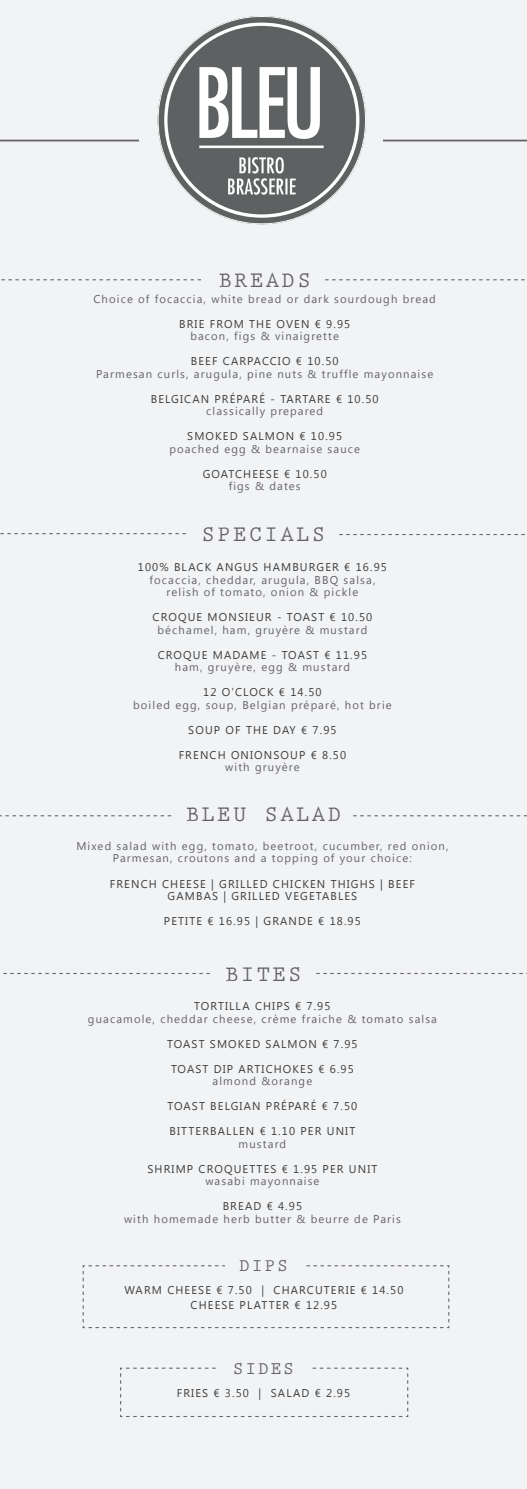
<style>
.page{position:relative;width:527px;height:1489px;background:#fff}
.page>*{position:absolute;margin:0;border:0;box-sizing:border-box;transform-origin:0 0}
.t1{font:700 22.5px "Prestige Elite Std";letter-spacing:.1em;color:#636366}
.t2{font:700 18px "Prestige Elite Std";letter-spacing:.1em;color:#636366}
.t3{font:11.25px "Khmer UI";letter-spacing:.1em;color:#636366}
.t4{font:11.25px "Khmer UI";letter-spacing:.1em;color:#3e3e3f}
</style>
<div class="page">
<div style="left:0;top:0;width:526px;height:1488px;background:#f2f3f4"></div>
<hr style="left:0;top:140px;width:526px;height:1px;background:#636366">
<div style="left:139px;top:118px;width:243px;height:46px;background:#f2f3f4"></div>
<img style="left:157px;top:16px;width:209px;height:209px">
<svg style="left:120px;top:1367px;width:288px;height:50px"></svg>
<svg style="left:82px;top:1265px;width:367px;height:63px"></svg>
<div style="left:225px;top:1254px;width:77px;height:28px;background:#f2f3f4"></div>
<div style="left:218px;top:1356px;width:91px;height:27px;background:#f2f3f4"></div>
<svg style="left:0;top:815px;width:171px;height:1px"></svg>
<svg style="left:353px;top:815px;width:173px;height:1px"></svg>
<svg style="left:3px;top:972px;width:207px;height:2px"></svg>
<svg style="left:316px;top:972px;width:207px;height:2px"></svg>
<svg style="left:0;top:533px;width:186px;height:1px"></svg>
<svg style="left:339px;top:534px;width:186px;height:1px"></svg>
<svg style="left:1px;top:279px;width:200px;height:1px"></svg>
<svg style="left:325px;top:279px;width:200px;height:1px"></svg>
<p class="t1" style="left:218px;top:268px;width:94px">BREADS</p>
<p class="t3" style="left:93px;top:292px;width:343px">Choice of focaccia, white bread or dark sourdough bread</p>
<p class="t4" style="left:179px;top:317px;width:172px">BRIE FROM THE OVEN € 9.95</p>
<p class="t3" style="left:190px;top:330px;width:150px">bacon, figs &amp; vinaigrette</p>
<p class="t4" style="left:191px;top:355px;width:149px">BEEF CARPACCIO € 10.50</p>
<p class="t3" style="left:96px;top:367px;width:338px">Parmesan curls, arugula, pine nuts &amp; truffle mayonnaise</p>
<p class="t4" style="left:151px;top:392px;width:229px">BELGICAN PRÉPARÉ - TARTARE € 10.50</p>
<p class="t3" style="left:206px;top:405px;width:118px">classically prepared</p>
<p class="t4" style="left:187px;top:430px;width:156px">SMOKED SALMON € 10.95</p>
<p class="t3" style="left:169px;top:442px;width:192px">poached egg &amp; bearnaise sauce</p>
<p class="t4" style="left:202px;top:467px;width:125px">GOATCHEESE € 10.50</p>
<p class="t3" style="left:228px;top:480px;width:73px">figs &amp; dates</p>
<p class="t1" style="left:201px;top:521px;width:125px">SPECIALS</p>
<p class="t4" style="left:138px;top:560px;width:250px">100% BLACK ANGUS HAMBURGER € 16.95</p>
<p class="t3" style="left:149px;top:573px;width:227px">focaccia, cheddar, arugula, BBQ salsa,</p>
<p class="t3" style="left:166px;top:585px;width:193px">relish of tomato, onion &amp; pickle</p>
<p class="t4" style="left:152px;top:610px;width:221px">CROQUE MONSIEUR - TOAST € 10.50</p>
<p class="t3" style="left:157px;top:623px;width:211px">béchamel, ham, gruyère &amp; mustard</p>
<p class="t4" style="left:157px;top:648px;width:211px">CROQUE MADAME - TOAST € 11.95</p>
<p class="t3" style="left:175px;top:660px;width:176px">ham, gruyère, egg &amp; mustard</p>
<p class="t4" style="left:203px;top:685px;width:120px">12 O’CLOCK € 14.50</p>
<p class="t3" style="left:133px;top:698px;width:260px">boiled egg, soup, Belgian préparé, hot brie</p>
<p class="t4" style="left:188px;top:723px;width:150px">SOUP OF THE DAY € 7.95</p>
<p class="t4" style="left:178px;top:748px;width:169px">FRENCH ONIONSOUP € 8.50</p>
<p class="t3" style="left:225px;top:760px;width:76px">with gruyère</p>
<p class="t1" style="left:185px;top:802px;width:157px">BLEU SALAD</p>
<p class="t3" style="left:76px;top:839px;width:373px">Mixed salad with egg, tomato, beetroot, cucumber, red onion,</p>
<p class="t3" style="left:113px;top:852px;width:300px">Parmesan, croutons and a topping of your choice:</p>
<p class="t4" style="left:110px;top:877px;width:306px">FRENCH CHEESE | GRILLED CHICKEN THIGHS | BEEF</p>
<p class="t4" style="left:167px;top:889px;width:191px">GAMBAS | GRILLED VEGETABLES</p>
<p class="t4" style="left:164px;top:914px;width:198px">PETITE € 16.95 | GRANDE € 18.95</p>
<p class="t1" style="left:225px;top:961px;width:78px">BITES</p>
<p class="t4" style="left:194px;top:999px;width:138px">TORTILLA CHIPS € 7.95</p>
<p class="t3" style="left:88px;top:1012px;width:350px">guacamole, cheddar cheese, crème fraiche &amp; tomato salsa</p>
<p class="t4" style="left:167px;top:1037px;width:192px">TOAST SMOKED SALMON € 7.95</p>
<p class="t4" style="left:171px;top:1062px;width:184px">TOAST DIP ARTICHOKES € 6.95</p>
<p class="t3" style="left:212px;top:1074px;width:101px">almond &amp;orange</p>
<p class="t4" style="left:167px;top:1099px;width:191px">TOAST BELGIAN PRÉPARÉ € 7.50</p>
<p class="t4" style="left:169px;top:1124px;width:187px">BITTERBALLEN € 1.10 PER UNIT</p>
<p class="t3" style="left:238px;top:1137px;width:49px">mustard</p>
<p class="t4" style="left:147px;top:1162px;width:231px">SHRIMP CROQUETTES € 1.95 PER UNIT</p>
<p class="t3" style="left:205px;top:1174px;width:116px">wasabi mayonnaise</p>
<p class="t4" style="left:222px;top:1199px;width:81px">BREAD € 4.95</p>
<p class="t3" style="left:124px;top:1212px;width:278px">with homemade herb butter &amp; beurre de Paris</p>
<p class="t2" style="left:239px;top:1256px;width:50px">DIPS</p>
<p class="t4" style="left:124px;top:1283px;width:280px">WARM CHEESE € 7.50 | CHARCUTERIE € 14.50</p>
<p class="t4" style="left:190px;top:1298px;width:148px">CHEESE PLATTER € 12.95</p>
<p class="t2" style="left:232px;top:1358px;width:63px">SIDES</p>
<p class="t4" style="left:177px;top:1386px;width:175px">FRIES € 3.50 | SALAD € 2.95</p>
</div>
